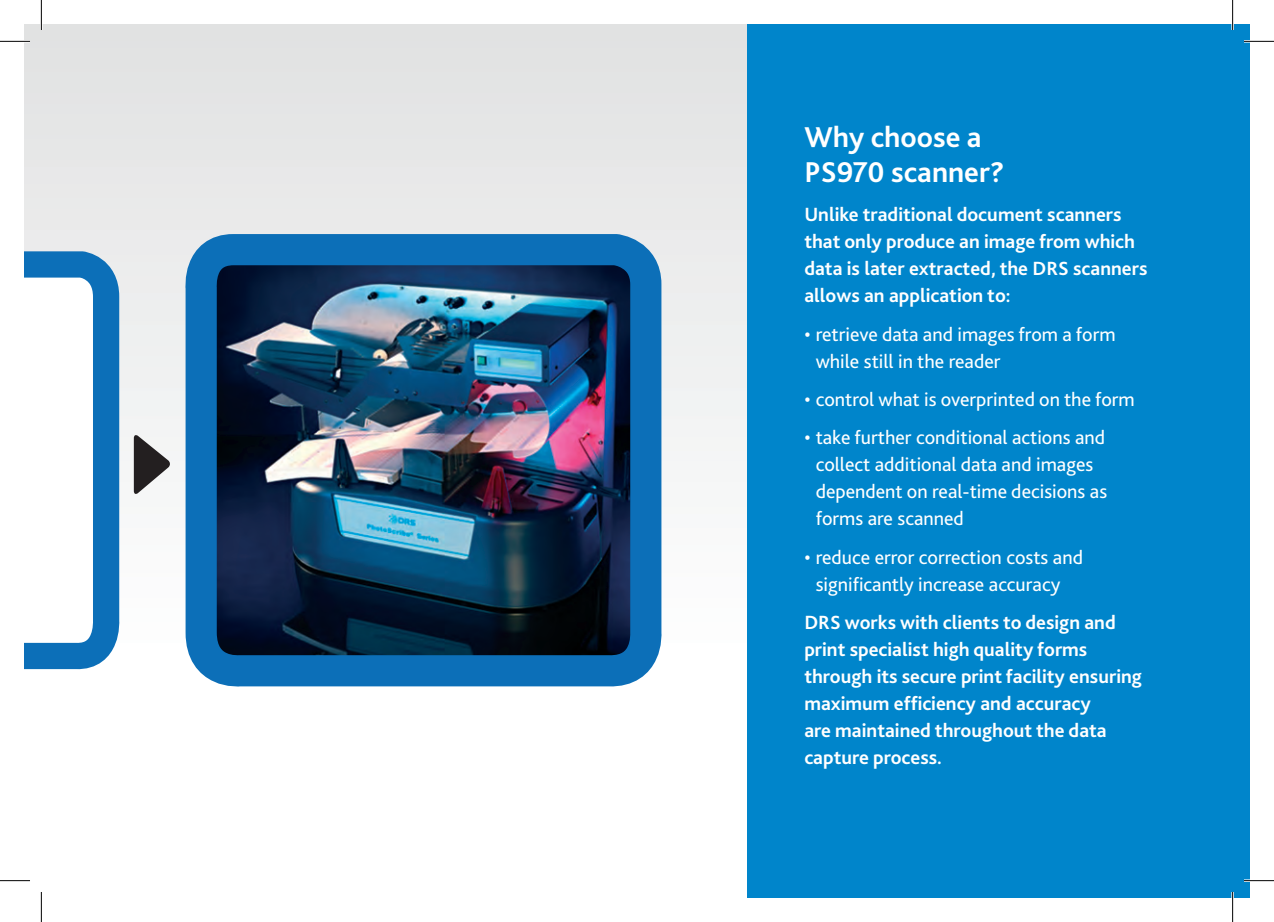
<style>
.page{position:relative;width:1274px;height:922px;background:#fff}
.page>*{position:absolute;margin:0;border:0;box-sizing:border-box;transform-origin:0 0}
.t1{font:700 30px/35px "Bliss 2";color:#fff}
.t2{font:700 20px/27px "Bliss 2";color:#fff}
.t3{font:20px/27px "Bliss 2";color:#fff}
</style>
<div class="page">
<div style="left:24px;top:24px;width:1225px;height:873px;background:linear-gradient(to bottom,#e2e3e4,#fff)"></div>
<img style="left:166px;top:218px;width:514px;height:486px">
<svg style="left:24px;top:238px;width:111px;height:446px"></svg>
<svg style="left:134px;top:434px;width:36px;height:61px"></svg>
<div style="left:747px;top:24px;width:502px;height:873px;background:#0085cb"></div>
<hr style="left:0;top:40px;width:30px;height:3px;background:#fff">
<hr style="left:1243px;top:40px;width:30px;height:3px;background:#fff">
<hr style="left:0;top:879px;width:30px;height:3px;background:#fff">
<hr style="left:1243px;top:879px;width:30px;height:3px;background:#fff">
<hr style="left:40px;top:0;width:3px;height:30px;background:#fff">
<hr style="left:40px;top:892px;width:3px;height:30px;background:#fff">
<hr style="left:1231px;top:0;width:2px;height:30px;background:#fff">
<hr style="left:1231px;top:892px;width:2px;height:30px;background:#fff">
<hr style="left:0;top:41px;width:30px;height:1px;background:#000">
<hr style="left:1243px;top:41px;width:30px;height:1px;background:#000">
<hr style="left:0;top:880px;width:30px;height:1px;background:#000">
<hr style="left:1243px;top:880px;width:30px;height:1px;background:#000">
<hr style="left:41px;top:0;width:1px;height:30px;background:#000">
<hr style="left:41px;top:892px;width:1px;height:30px;background:#000">
<hr style="left:1232px;top:0;width:1px;height:30px;background:#000">
<hr style="left:1232px;top:892px;width:1px;height:30px;background:#000">
<h1 class="t1" style="left:804px;top:119px;width:202px">Why choose a<br>PS970 scanner?</h1>
<p class="t2" style="left:804px;top:201px;width:344px">Unlike traditional document scanners that only produce an image from which data is later extracted, the DRS scanners allows an application to:</p>
<p class="t3" style="left:815px;top:320px;width:301px;text-indent:-11px">• retrieve data and images from a form while still in the reader</p>
<p class="t3" style="left:804px;top:386px;width:332px">• control what is overprinted on the form</p>
<p class="t3" style="left:815px;top:424px;width:293px;text-indent:-11px">• take further conditional actions and collect additional data and images dependent on real-time decisions as forms are scanned</p>
<p class="t3" style="left:804px;top:543px;width:280px;text-align:center">• reduce error correction costs and significantly increase accuracy</p>
<p class="t2" style="left:804px;top:609px;width:339px">DRS works with clients to design and print specialist high quality forms through its secure print facility ensuring maximum efficiency and accuracy<br>are maintained throughout the data capture process.</p>
</div>
